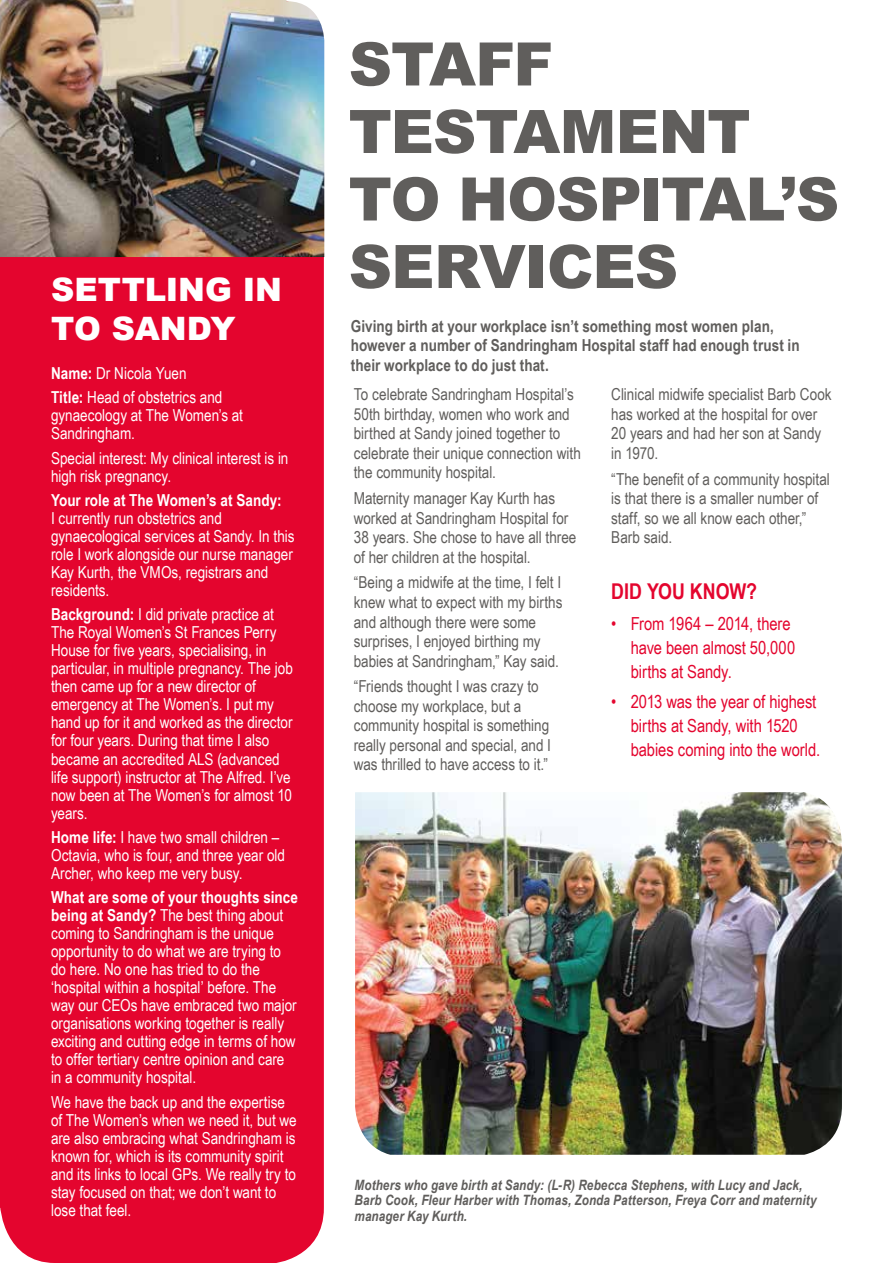
<style>
.page{position:relative;width:893px;height:1263px;background:#fff}
.page>*{position:absolute;margin:0;border:0;box-sizing:border-box;transform-origin:0 0}
.t1{font:900 60px/67.5px "Arial";letter-spacing:-.015em;color:#605e5c}
.t2{font:900 32.25px/39px "Arial";letter-spacing:-.005em;color:#fff}
.t3{font:700 21.75px "Arial Narrow";color:#e4052e}
.t4{font:18px/24px "Arial Narrow";letter-spacing:-.005em;color:#e4052e}
.t5{font:16.5px/18px "Arial Narrow";color:#fff}
.t6{font:16.5px/19.5px "Arial Narrow";color:#605e5c}
.t7{font:700 16.5px/19.5px "Arial Narrow";letter-spacing:.005em;color:#605e5c}
.t8{font:700 16.5px "Arial Narrow";letter-spacing:.005em;color:#fff}
.t9{font:italic 700 14.25px/15.8px "Arial Narrow";letter-spacing:.01em;color:#605e5c}
.s1{font-weight:700}
</style>
<div class="page">
<img style="left:355px;top:792px;width:487px;height:363px">
<div style="left:0;top:257px;width:324px;height:1006px;background:#e4052e"></div>
<img style="left:0;top:0;width:324px;height:257px">
<h2 class="t2" style="left:51px;top:271px;width:232px">SETTLING IN<br>TO SANDY</h2>
<p class="t5" style="left:51px;top:361px;width:173px;line-height:24.3px"><span class="s1">Name:</span> Dr Nicola Yuen<br><span class="s1">Title:</span> Head of obstetrics and</p>
<p class="t5" style="left:51px;top:406px;width:193px">gynaecology at The Women’s at<br>Sandringham.</p>
<p class="t5" style="left:51px;top:449px;width:239px">Special interest: My clinical interest is in high risk pregnancy.</p>
<p class="t8" style="left:51px;top:491px;width:232px">Your role at The Women’s at Sandy:</p>
<p class="t5" style="left:51px;top:509px;width:245px">I currently run obstetrics and gynaecological services at Sandy. In this role I work alongside our nurse manager<br>Kay Kurth, the VMOs, registrars and residents.</p>
<p class="t5" style="left:51px;top:606px;width:243px"><span class="s1">Background:</span> I did private practice at The Royal Women’s St Frances Perry House for five years, specialising, in particular, in multiple pregnancy. The job then came up for a new director of emergency at The Women’s. I put my hand up for it and worked as the director for four years. During that time I also became an accredited ALS (advanced life support) instructor at The Alfred. I’ve now been at The Women’s for almost 10 years.</p>
<p class="t5" style="left:51px;top:828px;width:236px"><span class="s1">Home life:</span> I have two small children –<br>Octavia, who is four, and three year old<br>Archer, who keep me very busy.</p>
<p class="t5" style="left:51px;top:888px;width:249px"><span class="s1">What are some of your thoughts since being at Sandy?</span> The best thing about coming to Sandringham is the unique opportunity to do what we are trying to do here. No one has tried to do the ‘hospital within a hospital’ before. The way our CEOs have embraced two major organisations working together is really exciting and cutting edge in terms of how to offer tertiary centre opinion and care in a community hospital.</p>
<p class="t5" style="left:51px;top:1093px;width:247px">We have the back up and the expertise of The Women’s when we need it, but we are also embracing what Sandringham is known for, which is its community spirit and its links to local GPs. We really try to stay focused on that; we don’t want to lose that feel.</p>
<h1 class="t1" style="left:349px;top:31px;width:485px">STAFF<br>TESTAMENT<br>TO HOSPITAL’S<br>SERVICES</h1>
<p class="t7" style="left:351px;top:316px;width:450px">Giving birth at your workplace isn’t something most women plan, however a number of Sandringham Hospital staff had enough trust in their workplace to do just that.</p>
<p class="t6" style="left:354px;top:385px;width:229px">To celebrate Sandringham Hospital’s 50th birthday, women who work and birthed at Sandy joined together to celebrate their unique connection with the community hospital.</p>
<p class="t6" style="left:354px;top:488px;width:224px">Maternity manager Kay Kurth has worked at Sandringham Hospital for 38 years. She chose to have all three of her children at the hospital.</p>
<p class="t6" style="left:354px;top:573px;width:210px">“Being a midwife at the time, I felt I knew what to expect with my births and although there were some surprises, I enjoyed birthing my babies at Sandringham,” Kay said.</p>
<p class="t6" style="left:354px;top:677px;width:199px">“Friends thought I was crazy to choose my workplace, but a community hospital is something really personal and special, and I was thrilled to have access to it.”</p>
<p class="t6" style="left:611px;top:385px;width:222px">Clinical midwife specialist Barb Cook has worked at the hospital for over<br>20 years and had her son at Sandy in 1970.</p>
<p class="t6" style="left:611px;top:469px;width:220px">“The benefit of a community hospital is that there is a smaller number of staff, so we all know each other,”<br>Barb said.</p>
<h3 class="t3" style="left:611px;top:579px;width:147px">DID YOU KNOW?</h3>
<p class="t4" style="left:631px;top:611px;width:166px;text-indent:-19px">• From 1964 – 2014, there have been almost 50,000 births at Sandy.</p>
<p class="t4" style="left:631px;top:690px;width:191px;text-indent:-19px">• 2013 was the year of highest births at Sandy, with 1520 babies coming into the world.</p>
<p class="t9" style="left:355px;top:1176px;width:464px">Mothers who gave birth at Sandy: (L-R) Rebecca Stephens, with Lucy and Jack,<br>Barb Cook, Fleur Harber with Thomas, Zonda Patterson, Freya Corr and maternity manager Kay Kurth.</p>
</div>
